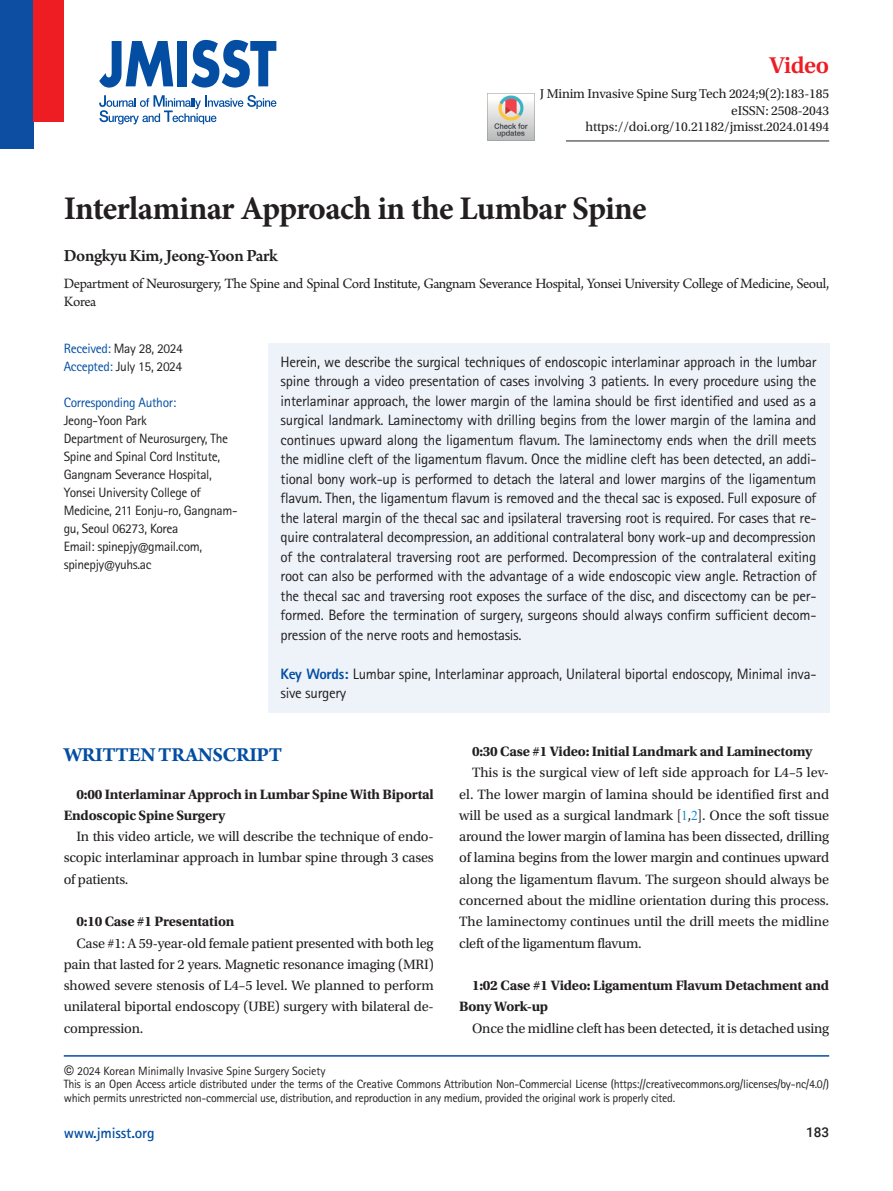
<style>
.page{position:relative;width:893px;height:1191px;background:#fff}
.page>*{position:absolute;margin:0;border:0;box-sizing:border-box;transform-origin:0 0}
.article-title{font:700 33px "Minion Pro";letter-spacing:-.025em;color:#231f20}
.subject{font:600 24px "Utopia Std";letter-spacing:-.02em;color:#ee1d23}
.body-title{font:700 21px "Arno Pro";letter-spacing:-.02em;color:#034ea2}
.contrib-group{font:600 18px "Arno Pro";letter-spacing:-.025em;color:#231f20}
.abstract{font:15px/19.5px "Rotis Sans Serif Std";letter-spacing:-.02em;color:#231f20;text-align:justify}
.aff{font:15px/18px "Arno Pro";letter-spacing:-.03em;color:#231f20}
.t1{font:700 15px "Rotis Sans Serif Std";letter-spacing:-.01em;color:#034ea2}
.body{font:14.25px/21.3px "Utopia Std";letter-spacing:-.015em;color:#231f20;text-align:justify}
.body-2{font:700 14.25px/21.3px "Utopia Std";letter-spacing:-.015em;color:#231f20}
.date-published{font:13.5px/18px "Rotis Sans Serif Std";letter-spacing:-.025em;color:#231f20}
.Issue{font:13.5px "Utopia Std";letter-spacing:-.01em;color:#231f20}
.date-published-2{font:13.5px "Rotis Sans Serif Std";letter-spacing:-.025em;color:#034ea2}
.t2{font:500 13.5px "Roboto";color:#231f20}
.t3{font:12px/13.5px "Rotis Sans Serif Std";letter-spacing:-.025em;color:#231f20}
.s1{color:#034ea2}
.s2{font-weight:800;color:#034ea2}
.s3{font-family:"Times New Roman";font-size:13.5px;color:#0b88de}
.s4{font-family:"Roboto";font-size:13.5px}
</style>
<div class="page">
<div style="left:268px;top:343px;width:561px;height:370px;background:#edf3f9"></div>
<hr style="left:64px;top:1055px;width:765px;height:1px;background:#034ea2">
<hr style="left:566px;top:141px;width:263px;height:1px;background:#231f20">
<div style="left:0;top:0;width:33px;height:149px;background:#0d4ea2"></div>
<div style="left:33px;top:0;width:31px;height:122px;background:#ee1d23"></div>
<svg style="left:99px;top:41px;width:74px;height:47px"></svg>
<div style="left:177px;top:41px;width:10px;height:45px;background:#034ea2"></div>
<svg style="left:191px;top:40px;width:85px;height:48px"></svg>
<svg style="left:99px;top:95px;width:177px;height:29px"></svg>
<img style="left:488px;top:95px;width:46px;height:46px">
<p class="subject" style="left:770px;top:52px;width:61px">Video</p>
<p class="Issue" style="left:540px;top:87px;width:291px">J Minim Invasive Spine Surg Tech 2024;9(2):183-185</p>
<p class="Issue" style="left:731px;top:103px;width:99px">eISSN: 2508-2043</p>
<p class="Issue" style="left:586px;top:119px;width:245px">https://doi.org/10.21182/jmisst.2024.01494</p>
<p class="article-title" style="left:64px;top:185px;width:584px">Interlaminar Approach in the Lumbar Spine</p>
<p class="contrib-group" style="left:64px;top:245px;width:216px">Dongkyu Kim, Jeong-Yoon Park</p>
<p class="aff" style="left:64px;top:276px;width:767px">Department of Neurosurgery, The Spine and Spinal Cord Institute, Gangnam Severance Hospital, Yonsei University College of Medicine, Seoul,<br>Korea</p>
<p class="date-published" style="left:64px;top:339px;width:121px"><span class="s1">Received:</span> May 28, 2024</p>
<p class="date-published" style="left:64px;top:357px;width:120px"><span class="s1">Accepted:</span> July 15, 2024</p>
<p class="date-published-2" style="left:64px;top:394px;width:114px">Corresponding Author:</p>
<p class="date-published" style="left:64px;top:411px;width:84px">Jeong-Yoon Park</p>
<p class="date-published" style="left:64px;top:429px;width:175px">Department of Neurosurgery, The<br>Spine and Spinal Cord Institute,<br>Gangnam Severance Hospital,<br>Yonsei University College of<br>Medicine, 211 Eonju-ro, Gangnam&shy;gu, Seoul 06273, Korea</p>
<p class="date-published" style="left:64px;top:537px;width:140px">Email: spinepjy@gmail.com, spinepjy@yuhs.ac</p>
<p class="abstract" style="left:281px;top:352px;width:537px">Herein, we describe the surgical techniques of endoscopic interlaminar approach in the lumbar spine through a video presentation of cases involving 3 patients. In every procedure using the interlaminar approach, the lower margin of the lamina should be first identified and used as a surgical landmark. Laminectomy with drilling begins from the lower margin of the lamina and continues upward along the ligamentum flavum. The laminectomy ends when the drill meets the midline cleft of the ligamentum flavum. Once the midline cleft has been detected, an addi&shy;tional bony work-up is performed to detach the lateral and lower margins of the ligamentum flavum. Then, the ligamentum flavum is removed and the thecal sac is exposed. Full exposure of the lateral margin of the thecal sac and ipsilateral traversing root is required. For cases that re&shy;quire contralateral decompression, an additional contralateral bony work-up and decompression of the contralateral traversing root are performed. Decompression of the contralateral exiting root can also be performed with the advantage of a wide endoscopic view angle. Retraction of the thecal sac and traversing root exposes the surface of the disc, and discectomy can be per&shy;formed. Before the termination of surgery, surgeons should always confirm sufficient decom&shy;pression of the nerve roots and hemostasis.</p>
<p class="abstract" style="left:281px;top:664px;width:537px"><span class="s2">Key Words:</span> Lumbar spine, Interlaminar approach, Unilateral biportal endoscopy, Minimal inva&shy;sive surgery</p>
<p class="body-title" style="left:64px;top:742px;width:220px">WRITTEN TRANSCRIPT</p>
<p class="body-2" style="left:64px;top:783px;width:371px;text-indent:13px">0:00 Interlaminar Approch in Lumbar Spine With Biportal<br>Endoscopic Spine Surgery</p>
<p class="body" style="left:64px;top:826px;width:371px;text-indent:13px">In this video article, we will describe the technique of endo&shy;scopic interlaminar approach in lumbar spine through 3 cases of patients.</p>
<p class="body-2" style="left:77px;top:911px;width:159px">0:10 Case #1 Presentation</p>
<p class="body" style="left:64px;top:932px;width:372px;text-indent:13px">Case #1: A 59-year-old female patient presented with both leg pain that lasted for 2 years. Magnetic resonance imaging (MRI) showed severe stenosis of L4–5 level. We planned to perform unilateral biportal endoscopy (UBE) surgery with bilateral de&shy;compression.</p>
<p class="body-2" style="left:472px;top:741px;width:342px">0:30 Case #1 Video: Initial Landmark and Laminectomy</p>
<p class="body" style="left:459px;top:762px;width:371px;text-indent:13px">This is the surgical view of left side approach for L4–5 lev&shy;el. The lower margin of lamina should be identified first and will be used as a surgical landmark [<span class="s3">1</span>,<span class="s3">2</span>]. Once the soft tissue around the lower margin of lamina has been dissected, drilling of lamina begins from the lower margin and continues upward along the ligamentum flavum. The surgeon should always be concerned about the midline orientation during this process.<br>The laminectomy continues until the drill meets the midline cleft of the ligamentum flavum.</p>
<p class="body-2" style="left:459px;top:975px;width:371px;text-indent:13px">1:02 Case #1 Video: Ligamentum Flavum Detachment and<br>Bony Work-up</p>
<p class="body" style="left:472px;top:1017px;width:359px">Once the midline cleft has been detected, it is detached using</p>
<p class="t3" style="left:64px;top:1063px;width:767px"><span class="s4">©</span> 2024 Korean Minimally Invasive Spine Surgery Society<br>This is an Open Access article distributed under the terms of the Creative Commons Attribution Non-Commercial License (https://creativecommons.org/licenses/by-nc/4.0/) which permits unrestricted non-commercial use, distribution, and reproduction in any medium, provided the original work is properly cited.</p>
<p class="t1" style="left:64px;top:1123px;width:92px">www.jmisst.org</p>
<p class="t2" style="left:806px;top:1123px;width:25px">183</p>
</div>
